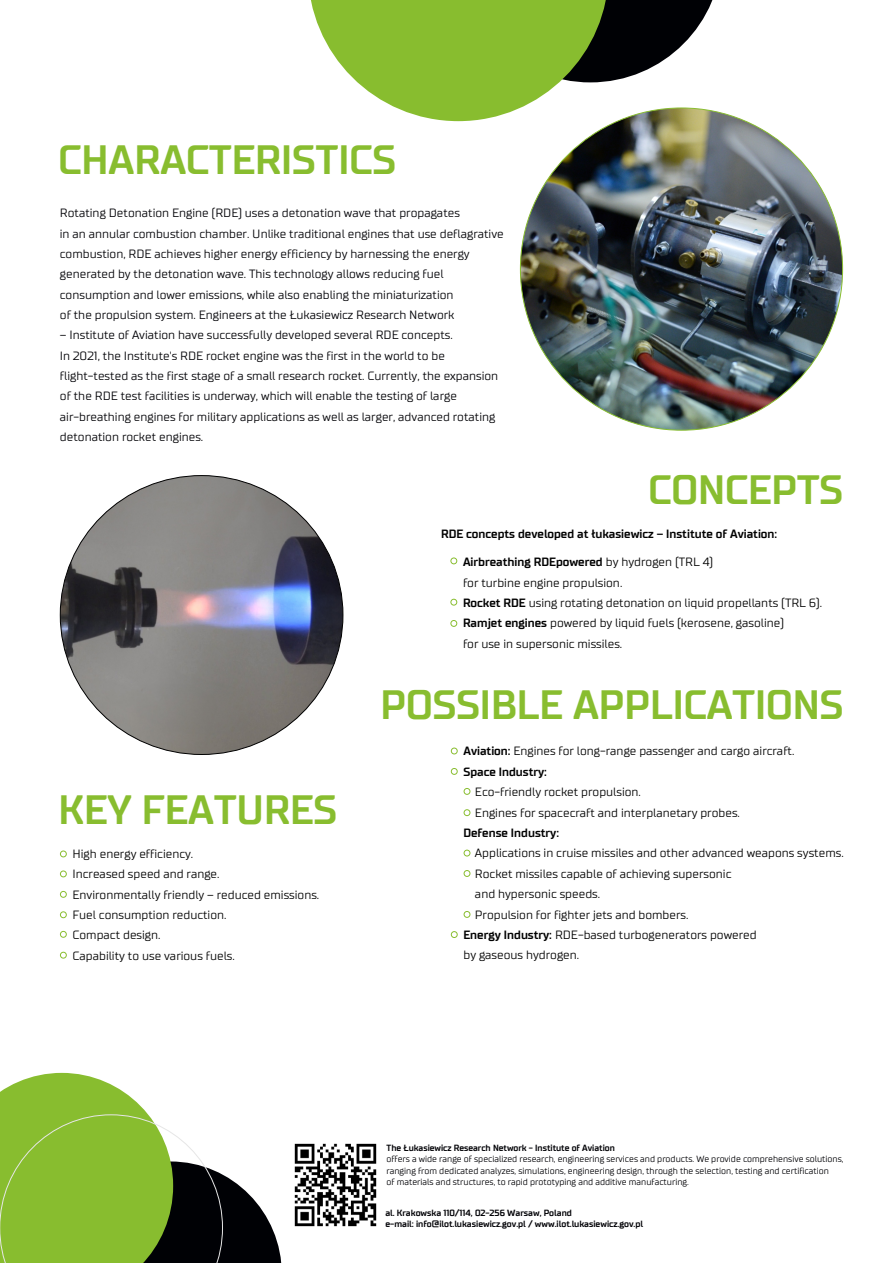
<style>
.page{position:relative;width:893px;height:1263px;background:#fff}
.page>*{position:absolute;margin:0;border:0;box-sizing:border-box;transform-origin:0 0}
.t1{font:700 40.95px "TT Supermolot";color:#88bd2f}
.t2{font:12px/20.4px "TT Supermolot";color:#000105}
.t3{font:12px/20.4px "TT Supermolot";color:#000}
.t4{font:700 12px "TT Supermolot";color:#000}
.t5{font:9px/11.1px "TT Supermolot";color:#000105}
.t6{font:700 9px/11.1px "TT Supermolot";color:#000105}
.s1{font-weight:700}
</style>
<div class="page">
<svg style="left:0;top:1073px;width:282px;height:190px"></svg>
<svg style="left:311px;top:0;width:411px;height:121px"></svg>
<img style="left:520px;top:108px;width:323px;height:322px;border-radius:50%">
<img style="left:60px;top:476px;width:283px;height:278px;border-radius:50%">
<div style="left:60px;top:850px;width:7px;height:7px;border:1px solid #88bd2f;border-radius:50%"></div>
<div style="left:60px;top:911px;width:7px;height:7px;border:1px solid #88bd2f;border-radius:50%"></div>
<div style="left:450px;top:557px;width:7px;height:7px;border:1px solid #88bd2f;border-radius:50%"></div>
<div style="left:450px;top:599px;width:7px;height:6px;border:1px solid #88bd2f;border-radius:50%"></div>
<div style="left:451px;top:748px;width:7px;height:6px;border:1px solid #88bd2f;border-radius:50%"></div>
<div style="left:451px;top:768px;width:7px;height:7px;border:1px solid #88bd2f;border-radius:50%"></div>
<div style="left:464px;top:809px;width:6px;height:7px;border:1px solid #88bd2f;border-radius:50%"></div>
<svg style="left:464px;top:850px;width:6px;height:6px"></svg>
<div style="left:464px;top:870px;width:6px;height:7px;border:1px solid #88bd2f;border-radius:50%"></div>
<div style="left:451px;top:931px;width:7px;height:7px;border:1px solid #88bd2f;border-radius:50%"></div>
<div style="left:60px;top:870px;width:7px;height:7px;border:1px solid #88bd2f;border-radius:50%"></div>
<div style="left:60px;top:891px;width:7px;height:7px;border:1px solid #88bd2f;border-radius:50%"></div>
<div style="left:60px;top:931px;width:7px;height:7px;border:1px solid #88bd2f;border-radius:50%"></div>
<div style="left:60px;top:952px;width:7px;height:6px;border:1px solid #88bd2f;border-radius:50%"></div>
<div style="left:450px;top:620px;width:7px;height:7px;border:1px solid #88bd2f;border-radius:50%"></div>
<div style="left:464px;top:788px;width:6px;height:7px;border:1px solid #88bd2f;border-radius:50%"></div>
<div style="left:464px;top:911px;width:6px;height:7px;border:1px solid #88bd2f;border-radius:50%"></div>
<img style="left:294px;top:1143px;width:83px;height:84px">
<h1 class="t1" style="left:58px;top:141px;width:339px">CHARACTERISTICS</h1>
<p class="t2" style="left:60px;top:203px;width:445px">Rotating Detonation Engine (RDE) uses a detonation wave that propagates<br>in an annular combustion chamber. Unlike traditional engines that use deflagrative combustion, RDE achieves higher energy efficiency by harnessing the energy generated by the detonation wave. This technology allows reducing fuel consumption and lower emissions, while also enabling the miniaturization<br>of the propulsion system. Engineers at the Łukasiewicz Research Network</p>
<p class="t2" style="left:60px;top:325px;width:440px">– Institute of Aviation have successfully developed several RDE concepts.<br>In 2021, the Institute's RDE rocket engine was the first in the world to be flight-tested as the first stage of a small research rocket. Currently, the expansion of the RDE test facilities is underway, which will enable the testing of large air-breathing engines for military applications as well as larger, advanced rotating detonation rocket engines.</p>
<h1 class="t1" style="left:648px;top:471px;width:196px">CONCEPTS</h1>
<h1 class="t1" style="left:59px;top:791px;width:280px">KEY FEATURES</h1>
<p class="t3" style="left:73px;top:844px;width:248px">High energy efficiency.<br>Increased speed and range.<br>Environmentally friendly – reduced emissions.<br>Fuel consumption reduction.<br>Compact design.<br>Capability to use various fuels.</p>
<p class="t4" style="left:441px;top:528px;width:338px">RDE concepts developed at łukasiewicz – Institute of Aviation:</p>
<p class="t3" style="left:463px;top:552px;width:361px"><span class="s1">Airbreathing RDEpowered</span> by hydrogen (TRL 4)<br>for turbine engine propulsion.<br><span class="s1">Rocket RDE</span> using rotating detonation on liquid propellants (TRL 6).<br><span class="s1">Ramjet engines</span> powered by liquid fuels (kerosene, gasoline)<br>for use in supersonic missiles.</p>
<h1 class="t1" style="left:380px;top:686px;width:464px">POSSIBLE APPLICATIONS</h1>
<p class="t3" style="left:463px;top:741px;width:332px"><span class="s1">Aviation:</span> Engines for long-range passenger and cargo aircraft.<br><span class="s1">Space Industry:</span></p>
<p class="t3" style="left:475px;top:782px;width:266px">Eco-friendly rocket propulsion.<br>Engines for spacecraft and interplanetary probes.</p>
<p class="t4" style="left:463px;top:827px;width:97px">Defense Industry:</p>
<p class="t3" style="left:475px;top:843px;width:370px">Applications in cruise missiles and other advanced weapons systems.</p>
<p class="t3" style="left:475px;top:864px;width:258px">Rocket missiles capable of achieving supersonic</p>
<p class="t3" style="left:475px;top:884px;width:127px">and hypersonic speeds.</p>
<p class="t3" style="left:475px;top:905px;width:215px">Propulsion for fighter jets and bombers.</p>
<p class="t3" style="left:463px;top:925px;width:295px"><span class="s1">Energy Industry:</span> RDE-based turbogenerators powered</p>
<p class="t3" style="left:463px;top:945px;width:117px">by gaseous hydrogen.</p>
<p class="t6" style="left:387px;top:1143px;width:230px">The Łukasiewicz Research Network - Institute of Aviation</p>
<p class="t5" style="left:387px;top:1154px;width:459px">offers a wide range of specialized research, engineering services and products. We provide comprehensive solutions, ranging from dedicated analyzes, simulations, engineering design, through the selection, testing and certification<br>of materials and structures, to rapid prototyping and additive manufacturing.</p>
<p class="t6" style="left:385px;top:1207px;width:259px">al. Krakowska 110/114, 02-256 Warsaw, Poland<br>e-mail: info@ilot.lukasiewicz.gov.pl / www.ilot.lukasiewicz.gov.pl</p>
</div>
